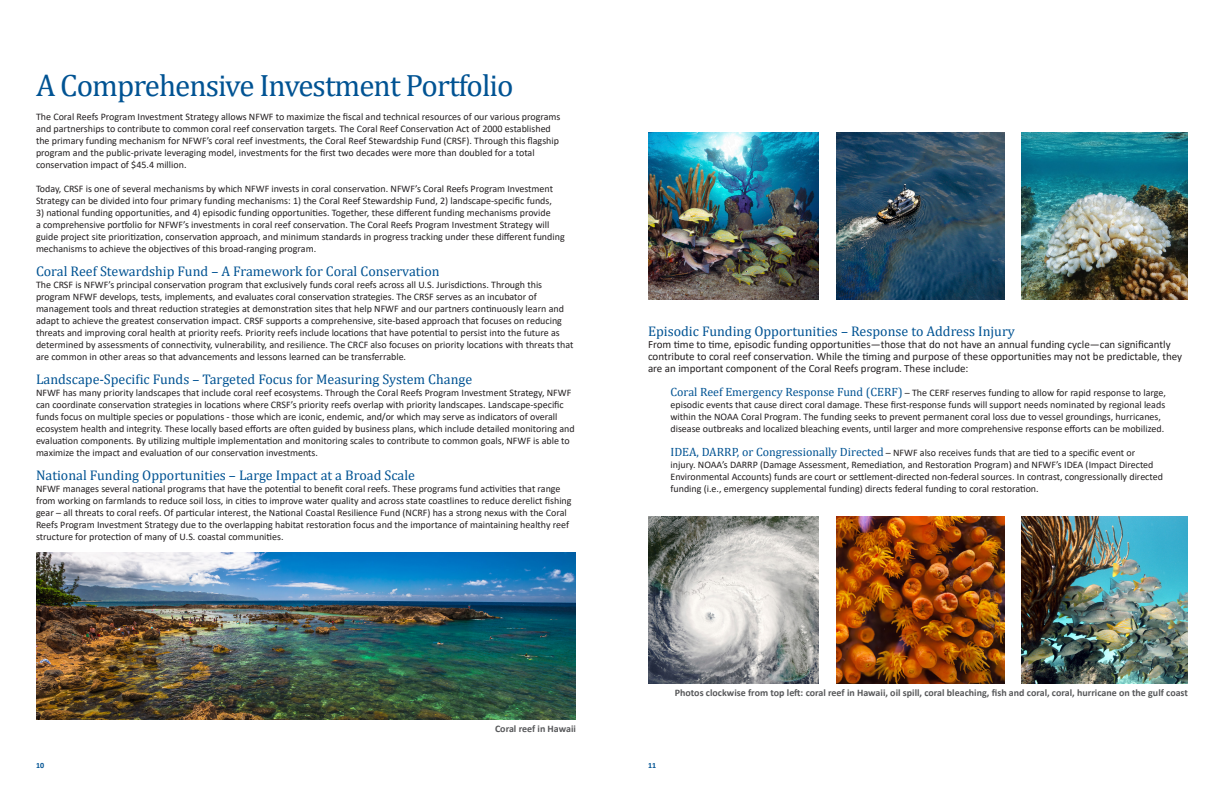
<style>
.page{position:relative;width:1224px;height:792px;background:#fff}
.page>*{position:absolute;margin:0;border:0;box-sizing:border-box;transform-origin:0 0}
.body{font:31px "Cambria";letter-spacing:-.03em;color:#015393}
.Story_-_body_copy{font:14px "Cambria";color:#015393}
.Story_-_body_copy-2{font:11px/12px "Calibri";color:#231f20}
.Story_-_body_copy-3{font:10px/12px "Calibri";color:#231f20}
.t1{font:700 10px "Calibri";color:#57585a}
.page_number_-_right{font:700 8px "Calibri";color:#015393}
.s1{font-family:"Cambria";font-size:12px;color:#015393}
</style>
<div class="page">
<img style="left:36px;top:552px;width:540px;height:168px">
<img style="left:648px;top:516px;width:171px;height:168px">
<img style="left:1022px;top:132px;width:166px;height:168px">
<img style="left:836px;top:516px;width:168px;height:168px">
<img style="left:836px;top:132px;width:168px;height:168px">
<img style="left:1022px;top:516px;width:166px;height:168px">
<img style="left:648px;top:132px;width:171px;height:168px">
<p class="body" style="left:36px;top:67px;width:479px">A Comprehensive Investment Portfolio</p>
<p class="Story_-_body_copy-3" style="left:36px;top:110px;width:526px">The Coral Reefs Program Investment Strategy allows NFWF to maximize the fiscal and technical resources of our various programs and partnerships to contribute to common coral reef conservation targets. The Coral Reef Conservation Act of 2000 established the primary funding mechanism for NFWF’s coral reef investments, the Coral Reef Stewardship Fund (CRSF). Through this flagship program and the public-private leveraging model, investments for the first two decades were more than doubled for a total conservation impact of $45.4 million.</p>
<p class="Story_-_body_copy-3" style="left:36px;top:182px;width:519px">Today, CRSF is one of several mechanisms by which NFWF invests in coral conservation. NFWF’s Coral Reefs Program Investment<br>Strategy can be divided into four primary funding mechanisms: 1) the Coral Reef Stewardship Fund, 2) landscape-specific funds,</p>
<p class="Story_-_body_copy-3" style="left:36px;top:206px;width:530px">3) national funding opportunities, and 4) episodic funding opportunities. Together, these different funding mechanisms provide<br>a comprehensive portfolio for NFWF’s investments in coral reef conservation. The Coral Reefs Program Investment Strategy will guide project site prioritization, conservation approach, and minimum standards in progress tracking under these different funding mechanisms to achieve the objectives of this broad-ranging program.</p>
<p class="Story_-_body_copy" style="left:36px;top:263px;width:405px">Coral Reef Stewardship Fund – A Framework for Coral Conservation</p>
<p class="Story_-_body_copy-3" style="left:36px;top:278px;width:539px">The CRSF is NFWF’s principal conservation program that exclusively funds coral reefs across all U.S. Jurisdictions. Through this program NFWF develops, tests, implements, and evaluates coral conservation strategies. The CRSF serves as an incubator of management tools and threat reduction strategies at demonstration sites that help NFWF and our partners continuously learn and adapt to achieve the greatest conservation impact. CRSF supports a comprehensive, site-based approach that focuses on reducing threats and improving coral health at priority reefs. Priority reefs include locations that have potential to persist into the future as determined by assessments of connectivity, vulnerability, and resilience. The CRCF also focuses on priority locations with threats that are common in other areas so that advancements and lessons learned can be transferrable.</p>
<p class="Story_-_body_copy" style="left:36px;top:371px;width:438px">Landscape-Specific Funds – Targeted Focus for Measuring System Change</p>
<p class="Story_-_body_copy-3" style="left:36px;top:386px;width:540px">NFWF has many priority landscapes that include coral reef ecosystems. Through the Coral Reefs Program Investment Strategy, NFWF can coordinate conservation strategies in locations where CRSF’s priority reefs overlap with priority landscapes. Landscape-specific funds focus on multiple species or populations - those which are iconic, endemic, and/or which may serve as indicators of overall ecosystem health and integrity. These locally based efforts are often guided by business plans, which include detailed monitoring and evaluation components. By utilizing multiple implementation and monitoring scales to contribute to common goals, NFWF is able to maximize the impact and evaluation of our conservation investments.</p>
<p class="Story_-_body_copy" style="left:36px;top:467px;width:381px">National Funding Opportunities – Large Impact at a Broad Scale</p>
<p class="Story_-_body_copy-3" style="left:36px;top:482px;width:537px">NFWF manages several national programs that have the potential to benefit coral reefs. These programs fund activities that range from working on farmlands to reduce soil loss, in cities to improve water quality and across state coastlines to reduce derelict fishing gear – all threats to coral reefs. Of particular interest, the National Coastal Resilience Fund (NCRF) has a strong nexus with the Coral Reefs Program Investment Strategy due to the overlapping habitat restoration focus and the importance of maintaining healthy reef structure for protection of many of U.S. coastal communities.</p>
<p class="page_number_-_right" style="left:36px;top:760px;width:10px">10</p>
<p class="t1" style="left:495px;top:722px;width:82px">Coral reef in Hawaii</p>
<p class="Story_-_body_copy" style="left:648px;top:323px;width:368px">Episodic Funding Opportunities – Response to Address Injury</p>
<p class="Story_-_body_copy-2" style="left:648px;top:338px;width:536px">From time to time, episodic funding opportunities—those that do not have an annual funding cycle—can significantly contribute to coral reef conservation. While the timing and purpose of these opportunities may not be predictable, they are an important component of the Coral Reefs program. These include:</p>
<p class="Story_-_body_copy-3" style="left:670px;top:386px;width:497px"><span class="s1">Coral Reef Emergency Response Fund (CERF)</span> – The CERF reserves funding to allow for rapid response to large, episodic events that cause direct coral damage. These first-response funds will support needs nominated by regional leads within the NOAA Coral Program. The funding seeks to prevent permanent coral loss due to vessel groundings, hurricanes, disease outbreaks and localized bleaching events, until larger and more comprehensive response efforts can be mobilized.</p>
<p class="Story_-_body_copy-3" style="left:670px;top:446px;width:494px"><span class="s1">IDEA, DARRP, or Congressionally Directed</span> – NFWF also receives funds that are tied to a specific event or<br>injury. NOAA’s DARRP (Damage Assessment, Remediation, and Restoration Program) and NFWF’s IDEA (Impact Directed Environmental Accounts) funds are court or settlement-directed non-federal sources. In contrast, congressionally directed funding (i.e., emergency supplemental funding) directs federal funding to coral restoration.</p>
<p class="t1" style="left:675px;top:686px;width:515px">Photos clockwise from top left: coral reef in Hawaii, oil spill, coral bleaching, fish and coral, coral, hurricane on the gulf coast</p>
<p class="page_number_-_right" style="left:648px;top:760px;width:10px">11</p>
</div>
